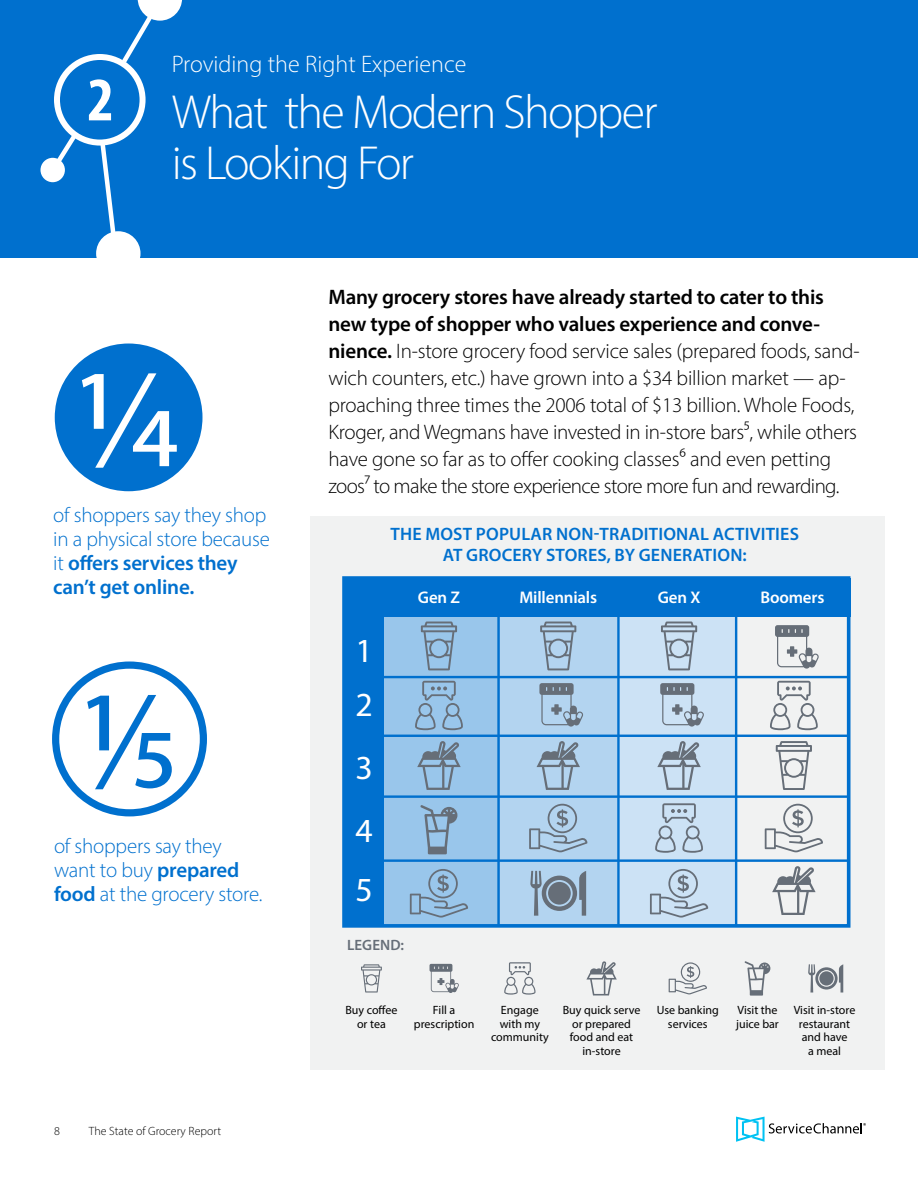
<style>
.page{position:relative;width:918px;height:1188px;background:#fff}
.page>*{position:absolute;margin:0;border:0;box-sizing:border-box;transform-origin:0 0}
.t1{font:140.4px "Myriad Pro";color:#fff}
.t2{font:140.4px "Myriad Pro";color:#0070ce}
.t3{font:700 condensed 62.25px "Myriad Pro";color:#fff}
.t4{font:300 48px/51px "Myriad Pro";letter-spacing:-.035em;color:#fff}
.t5{font:33.75px/54.6px "Myriad Pro";color:#fff}
.t6{font:300 24px "Myriad Pro";color:#fff}
.t7{font:300 21px/27px "Myriad Pro";letter-spacing:-.01em;color:#000}
.t8{font:300 21px/24px "Myriad Pro";letter-spacing:-.01em;color:#0070ce}
.t9{font:600 18px/21px "Myriad Pro";letter-spacing:.01em;color:#0070ce;text-align:center}
.t10{font:600 16.95px "Myriad Pro";letter-spacing:-.01em;color:#fff}
.t11{font:600 15px "Myriad Pro";letter-spacing:.005em;color:#666e78}
.t12{font:12px/13.5px "Myriad Pro";color:#000;text-align:center}
.t13{font:300 12px "Myriad Pro";color:#000}
.s1{font-weight:600}
</style>
<div class="page">
<svg style="left:736px;top:1117px;width:130px;height:25px"></svg>
<div style="left:310px;top:516px;width:575px;height:554px;background:#f1f2f2"></div>
<div style="left:0;top:0;width:918px;height:257px;background:#0070ce"></div>
<div style="left:54px;top:54px;width:92px;height:92px;border:6px solid #fff;border-radius:50%"></div>
<div style="left:40px;top:158px;width:25px;height:24px;background:#fff;border-radius:50%"></div>
<div style="left:96px;top:231px;width:45px;height:45px;background:#fff;border-radius:50%"></div>
<svg style="left:47px;top:129px;width:34px;height:47px"></svg>
<svg style="left:118px;top:0;width:64px;height:68px"></svg>
<svg style="left:98px;top:139px;width:23px;height:106px"></svg>
<div style="left:55px;top:344px;width:147px;height:147px;background:#0070ce;border-radius:50%"></div>
<div style="left:52px;top:661px;width:155px;height:155px;border:7px solid #0070ce;border-radius:50%"></div>
<svg style="left:361px;top:964px;width:21px;height:29px"></svg>
<div style="left:617px;top:615px;width:118px;height:312px;background:#cce2f5"></div>
<div style="left:500px;top:615px;width:117px;height:311px;background:#b3d4f0"></div>
<div style="left:383px;top:615px;width:117px;height:311px;background:#99c6eb"></div>
<div style="left:344px;top:578px;width:506px;height:38px;background:#0070ce"></div>
<div style="left:344px;top:616px;width:40px;height:310px;background:#0070ce"></div>
<hr style="left:497px;top:611px;width:3px;height:315px;background:#0070ce">
<hr style="left:617px;top:611px;width:3px;height:315px;background:#0070ce">
<hr style="left:735px;top:611px;width:2px;height:315px;background:#0070ce">
<hr style="left:361px;top:859px;width:488px;height:3px;background:#0070ce">
<hr style="left:361px;top:795px;width:488px;height:3px;background:#0070ce">
<hr style="left:361px;top:735px;width:488px;height:2px;background:#0070ce">
<hr style="left:361px;top:676px;width:488px;height:2px;background:#0070ce">
<svg style="left:410px;top:869px;width:58px;height:49px"></svg>
<svg style="left:421px;top:622px;width:36px;height:48px"></svg>
<svg style="left:420px;top:805px;width:37px;height:49px"></svg>
<svg style="left:417px;top:741px;width:44px;height:49px"></svg>
<svg style="left:415px;top:681px;width:48px;height:49px"></svg>
<svg style="left:765px;top:804px;width:58px;height:48px"></svg>
<svg style="left:775px;top:625px;width:44px;height:44px"></svg>
<svg style="left:776px;top:741px;width:36px;height:49px"></svg>
<svg style="left:772px;top:866px;width:44px;height:49px"></svg>
<svg style="left:770px;top:681px;width:48px;height:49px"></svg>
<svg style="left:650px;top:869px;width:58px;height:49px"></svg>
<svg style="left:660px;top:683px;width:44px;height:44px"></svg>
<svg style="left:661px;top:622px;width:36px;height:48px"></svg>
<svg style="left:657px;top:741px;width:44px;height:49px"></svg>
<svg style="left:655px;top:803px;width:48px;height:50px"></svg>
<svg style="left:529px;top:804px;width:58px;height:48px"></svg>
<svg style="left:539px;top:683px;width:44px;height:44px"></svg>
<svg style="left:540px;top:622px;width:36px;height:48px"></svg>
<svg style="left:537px;top:741px;width:43px;height:49px"></svg>
<svg style="left:530px;top:871px;width:56px;height:45px"></svg>
<svg style="left:430px;top:964px;width:29px;height:29px"></svg>
<svg style="left:504px;top:962px;width:32px;height:33px"></svg>
<svg style="left:586px;top:961px;width:31px;height:34px"></svg>
<svg style="left:669px;top:962px;width:38px;height:32px"></svg>
<svg style="left:745px;top:961px;width:25px;height:35px"></svg>
<svg style="left:808px;top:964px;width:35px;height:29px"></svg>
<div style="left:342px;top:576px;width:508px;height:352px;border:4px solid #0070ce"></div>
<h2 class="t3" style="left:87px;top:61px;width:28px">2</h2>
<p class="t6" style="left:172px;top:50px;width:296px">Providing the Right Experience</p>
<h3 class="t4" style="left:172px;top:86px;width:487px">What the Modern Shopper is Looking For</h3>
<h1 class="t1" style="left:76px;top:333px;width:108px">1/4</h1>
<p class="t8" style="left:53px;top:503px;width:218px">of shoppers say they shop in a physical store because it <span class="s1">offers services they can’t get online.</span></p>
<h1 class="t2" style="left:84px;top:654px;width:93px">1/5</h1>
<p class="t8" style="left:54px;top:834px;width:210px">of shoppers say they want to buy <span class="s1">prepared food</span> at the grocery store.</p>
<p class="t13" style="left:54px;top:1123px;width:7px">8</p>
<p class="t13" style="left:89px;top:1123px;width:134px">The State of Grocery Report</p>
<p class="t7" style="left:328px;top:283px;width:533px"><span class="s1">Many grocery stores have already started to cater to this new type of shopper who values experience and conve&shy;nience.</span> In-store grocery food service sales (prepared foods, sand&shy;wich counters, etc.) have grown into a $34 billion market — ap&shy;proaching three times the 2006 total of $13 billion. Whole Foods, Kroger, and Wegmans have invested in in-store bars5, while others have gone so far as to offer cooking classes6 and even petting zoos7 to make the store experience store more fun and rewarding.</p>
<p class="t9" style="left:390px;top:523px;width:410px">THE MOST POPULAR NON-TRADITIONAL ACTIVITIES<br>AT GROCERY STORES, BY GENERATION:</p>
<h3 class="t5" style="left:356px;top:623px;width:19px">1<br>2</h3>
<p class="t10" style="left:418px;top:587px;width:44px">Gen Z</p>
<p class="t10" style="left:519px;top:587px;width:79px">Millennials</p>
<p class="t10" style="left:658px;top:587px;width:44px">Gen X</p>
<p class="t10" style="left:760px;top:587px;width:66px">Boomers</p>
<h3 class="t5" style="left:356px;top:736px;width:19px;line-height:62.6px">3<br>4</h3>
<h3 class="t5" style="left:356px;top:862px;width:19px">5</h3>
<p class="t11" style="left:347px;top:936px;width:59px">LEGEND:</p>
<p class="t12" style="left:345px;top:1003px;width:54px">Buy coffee or tea</p>
<p class="t12" style="left:414px;top:1003px;width:62px">Fill a prescription</p>
<p class="t12" style="left:491px;top:1003px;width:59px">Engage with my community</p>
<p class="t12" style="left:563px;top:1003px;width:79px">Buy quick serve or prepared food and eat in-store</p>
<p class="t12" style="left:657px;top:1003px;width:64px">Use banking services</p>
<p class="t12" style="left:736px;top:1003px;width:44px;text-align:left">Visit the juice bar</p>
<p class="t12" style="left:794px;top:1003px;width:63px">Visit in-store restaurant and have<br>a meal</p>
</div>
